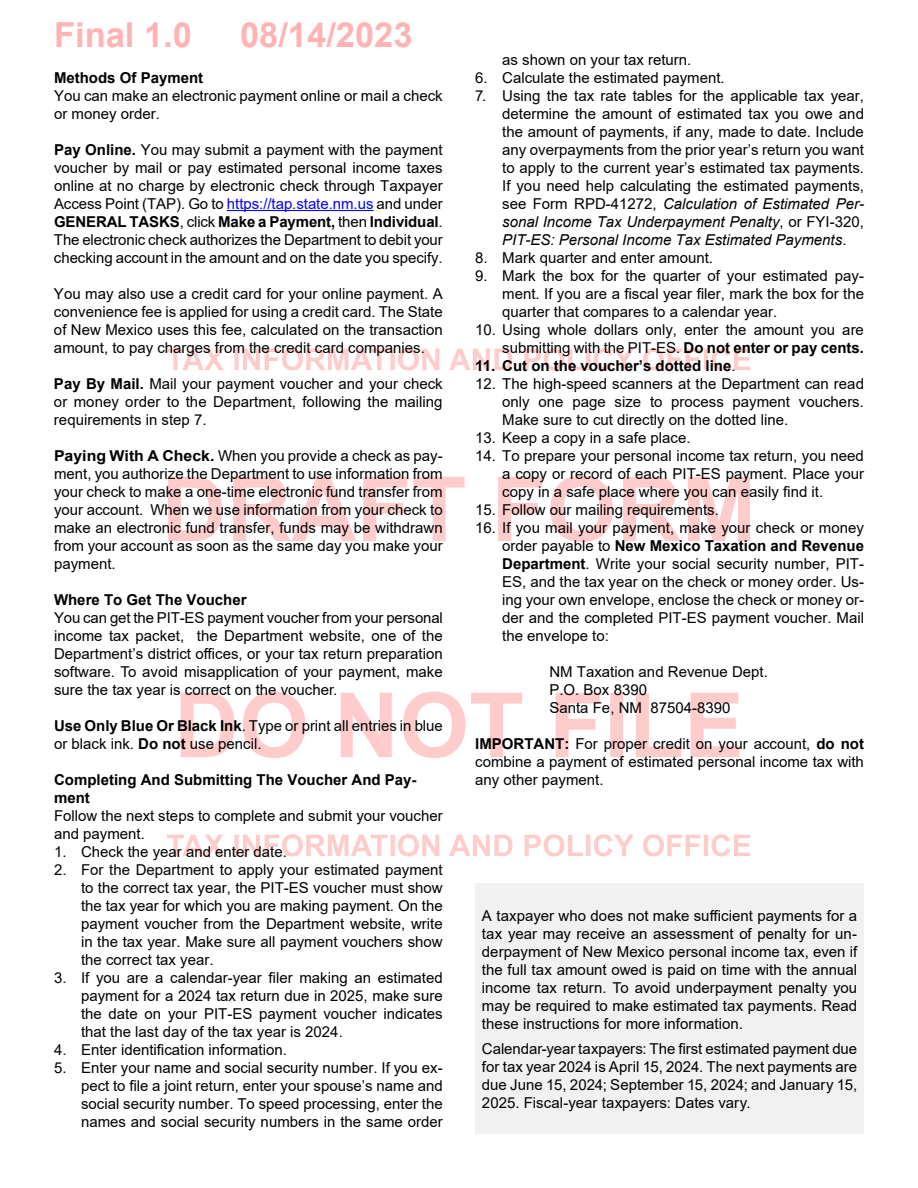
<style>
.page{position:relative;width:918px;height:1188px;background:#fff}
.page>*{position:absolute;margin:0;border:0;box-sizing:border-box;transform-origin:0 0}
.t1{font:700 34.5px "Arial";color:#ffb3b3}
.t2{font:15px/18px "Arial";color:#000;text-align:justify}
.t3{font:700 15px/18px "Arial";color:#000}
.s1{font-weight:700}
.s2{color:#00f}
.s3{font-style:italic}
.s4{font-weight:400}
</style>
<div class="page">
<svg style="left:167px;top:834px;width:583px;height:22px"></svg>
<svg style="left:181px;top:692px;width:559px;height:66px"></svg>
<svg style="left:168px;top:476px;width:582px;height:66px"></svg>
<svg style="left:167px;top:348px;width:583px;height:22px"></svg>
<hr style="left:227px;top:210px;width:147px;height:1px;background:#00f">
<div style="left:475px;top:884px;width:389px;height:250px;background:#f1f1f2"></div>
<h1 class="t1" style="left:54px;top:11px;width:140px">Final 1.0</h1>
<h1 class="t1" style="left:240px;top:11px;width:174px">08/14/2023</h1>
<p class="t3" style="left:54px;top:69px;width:151px">Methods Of Payment</p>
<p class="t2" style="left:54px;top:87px;width:390px">You can make an electronic payment online or mail a check or money order.</p>
<p class="t2" style="left:54px;top:141px;width:390px"><span class="s1">Pay Online.</span> You may submit a payment with the payment voucher by mail or pay estimated personal income taxes online at no charge by electronic check through Taxpayer Access Point (TAP). Go to <span class="s2">https://tap.state.nm.us</span> and under <span class="s1">GENERAL TASKS</span>, click <span class="s1">Make a Payment,</span> then <span class="s1">Individual</span>.<br>The electronic check authorizes the Department to debit your checking account in the amount and on the date you specify.</p>
<p class="t2" style="left:54px;top:285px;width:390px">You may also use a credit card for your online payment. A convenience fee is applied for using a credit card. The State of New Mexico uses this fee, calculated on the transaction amount, to pay charges from the credit card companies.</p>
<p class="t2" style="left:54px;top:375px;width:390px"><span class="s1">Pay By Mail.</span> Mail your payment voucher and your check or money order to the Department, following the mailing requirements in step 7.</p>
<p class="t2" style="left:54px;top:447px;width:390px"><span class="s1">Paying With A Check.</span> When you provide a check as pay&shy;ment, you authorize the Department to use information from your check to make a one-time electronic fund transfer from your account. When we use information from your check to make an electronic fund transfer, funds may be withdrawn from your account as soon as the same day you make your payment.</p>
<p class="t3" style="left:54px;top:591px;width:194px">Where To Get The Voucher</p>
<p class="t2" style="left:54px;top:609px;width:390px">You can get the PIT-ES payment voucher from your personal income tax packet, the Department website, one of the Department’s district offices, or your tax return preparation software. To avoid misapplication of your payment, make sure the tax year is correct on the voucher.</p>
<p class="t2" style="left:54px;top:717px;width:390px"><span class="s1">Use Only Blue Or Black Ink</span>. Type or print all entries in blue or black ink. <span class="s1">Do not</span> use pencil.</p>
<p class="t3" style="left:54px;top:771px;width:364px">Completing And Submitting The Voucher And Pay&shy;ment</p>
<p class="t2" style="left:54px;top:807px;width:390px">Follow the next steps to complete and submit your voucher and payment.</p>
<p class="t2" style="left:54px;top:843px;width:234px">1. Check the year and enter date.</p>
<p class="t2" style="left:81px;top:861px;width:363px;text-indent:-27px">2. For the Department to apply your estimated payment to the correct tax year, the PIT-ES voucher must show the tax year for which you are making payment. On the payment voucher from the Department website, write in the tax year. Make sure all payment vouchers show the correct tax year.</p>
<p class="t2" style="left:81px;top:969px;width:363px;text-indent:-27px">3. If you are a calendar-year filer making an estimated payment for a 2024 tax return due in 2025, make sure the date on your PIT-ES payment voucher indicates that the last day of the tax year is 2024.</p>
<p class="t2" style="left:54px;top:1041px;width:234px">4. Enter identification information.</p>
<p class="t2" style="left:81px;top:1059px;width:363px;text-indent:-27px">5. Enter your name and social security number. If you ex&shy;pect to file a joint return, enter your spouse’s name and social security number. To speed processing, enter the names and social security numbers in the same order</p>
<p class="t2" style="left:502px;top:51px;width:191px">as shown on your tax return.</p>
<p class="t2" style="left:475px;top:69px;width:251px">6. Calculate the estimated payment.</p>
<p class="t2" style="left:502px;top:87px;width:363px;text-indent:-27px">7. Using the tax rate tables for the applicable tax year, determine the amount of estimated tax you owe and the amount of payments, if any, made to date. Include any overpayments from the prior year’s return you want to apply to the current year’s estimated tax payments.<br>If you need help calculating the estimated payments, see Form RPD-41272, <span class="s3">Calculation of Estimated Per&shy;sonal Income Tax Underpayment Penalty</span>, or FYI-320, <span class="s3">PIT-ES: Personal Income Tax Estimated Payments</span>.</p>
<p class="t2" style="left:475px;top:249px;width:239px">8. Mark quarter and enter amount.</p>
<p class="t2" style="left:502px;top:267px;width:363px;text-indent:-27px">9. Mark the box for the quarter of your estimated pay&shy;ment. If you are a fiscal year filer, mark the box for the quarter that compares to a calendar year.</p>
<p class="t2" style="left:475px;top:321px;width:390px;text-align:right">10. Using whole dollars only, enter the amount you are submitting with the PIT-ES. <span class="s1">Do not enter or pay cents.</span></p>
<p class="t3" style="left:475px;top:357px;width:262px">11. Cut on the voucher’s dotted line<span class="s4">.</span></p>
<p class="t2" style="left:502px;top:375px;width:363px;text-indent:-27px">12. The high-speed scanners at the Department can read only one page size to process payment vouchers.<br>Make sure to cut directly on the dotted line.</p>
<p class="t2" style="left:475px;top:429px;width:217px">13. Keep a copy in a safe place.</p>
<p class="t2" style="left:502px;top:447px;width:363px;text-indent:-27px">14. To prepare your personal income tax return, you need a copy or record of each PIT-ES payment. Place your copy in a safe place where you can easily find it.</p>
<p class="t2" style="left:475px;top:501px;width:245px">15. Follow our mailing requirements.</p>
<p class="t2" style="left:502px;top:519px;width:363px;text-indent:-27px">16. If you mail your payment, make your check or money order payable to <span class="s1">New Mexico Taxation and Revenue Department</span>. Write your social security number, PIT-ES, and the tax year on the check or money order. Us&shy;ing your own envelope, enclose the check or money or&shy;der and the completed PIT-ES payment voucher. Mail the envelope to:</p>
<p class="t2" style="left:549px;top:663px;width:220px;text-align:left">NM Taxation and Revenue Dept.<br>P.O. Box 8390<br>Santa Fe, NM 87504-8390</p>
<p class="t2" style="left:475px;top:735px;width:390px"><span class="s1">IMPORTANT:</span> For proper credit on your account, <span class="s1">do not </span>combine a payment of estimated personal income tax with any other payment.</p>
<p class="t2" style="left:482px;top:906px;width:377px">A taxpayer who does not make sufficient payments for a tax year may receive an assessment of penalty for un&shy;derpayment of New Mexico personal income tax, even if the full tax amount owed is paid on time with the annual income tax return. To avoid underpayment penalty you may be required to make estimated tax payments. Read these instructions for more information.</p>
<p class="t2" style="left:482px;top:1040px;width:377px">Calendar-year taxpayers: The first estimated payment due for tax year 2024 is April 15, 2024. The next payments are due June 15, 2024; September 15, 2024; and January 15, 2025. Fiscal-year taxpayers: Dates vary.</p>
</div>
